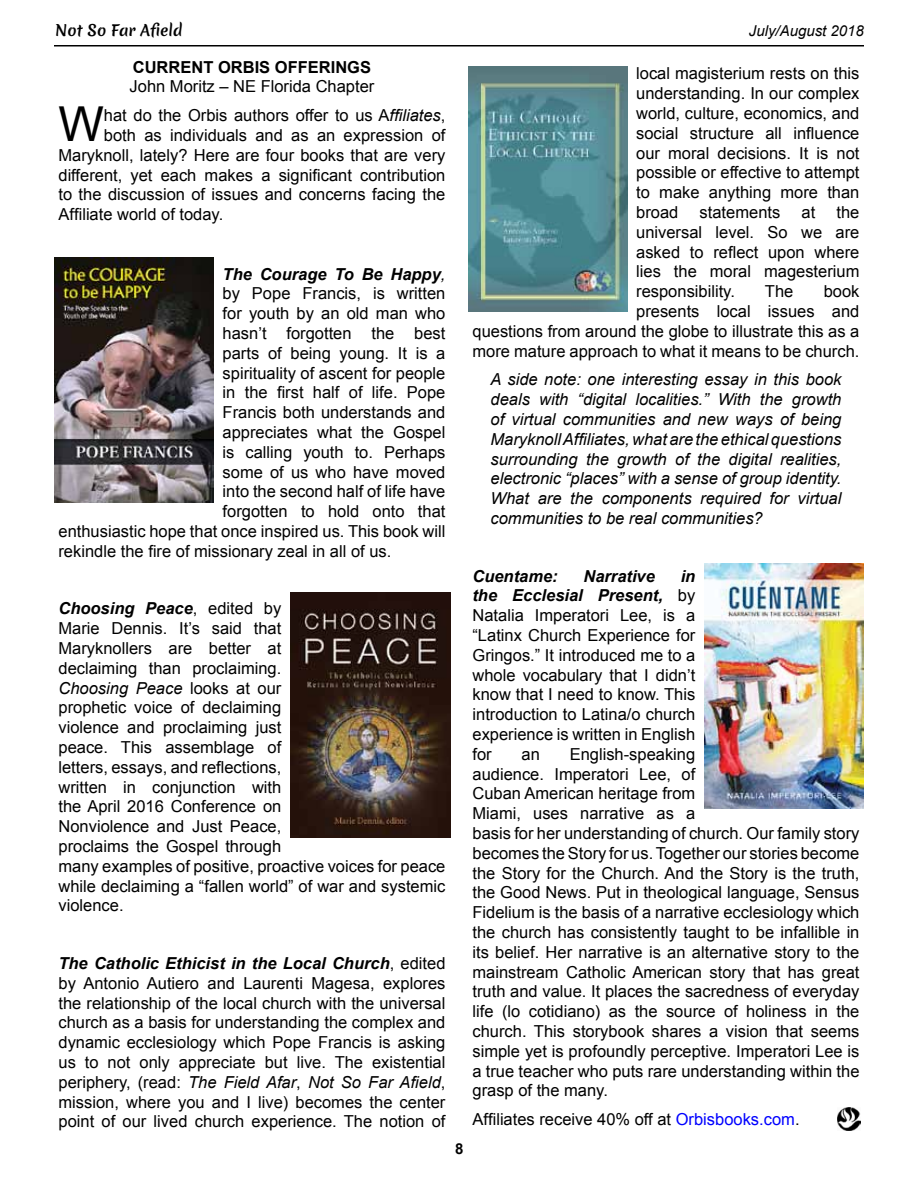
<style>
.page{position:relative;width:918px;height:1188px;background:#fff}
.page>*{position:absolute;margin:0;border:0;box-sizing:border-box;transform-origin:0 0}
.t1{font:48.15px "Arial";color:#000}
.t2{font:16.5px/19.8px "Arial";color:#000;text-align:justify}
.t3{font:italic 16.5px/19.8px "Arial";color:#000;text-align:justify}
.t4{font:italic 700 16.5px "Arial";color:#000}
.t5{font:700 16.5px "Arial";color:#000}
.t6{font:italic 15px "Arial";color:#000}
.t7{font:15px "Merienda One";color:#000}
.t8{font:700 15px "Arial";color:#000}
.s1{font-style:italic}
.s2{font-weight:400}
.s3{font-weight:700;font-style:italic}
.s4{color:#00f}
</style>
<div class="page">
<hr style="left:54px;top:45px;width:810px;height:1px;background:#000">
<img style="left:290px;top:593px;width:160px;height:245px">
<img style="left:54px;top:258px;width:160px;height:245px">
<img style="left:704px;top:563px;width:160px;height:245px">
<img style="left:468px;top:66px;width:159px;height:245px">
<img style="left:838px;top:1108px;width:22px;height:23px">
<p class="t7" style="left:55px;top:19px;width:129px">Not So Far Afield</p>
<p class="t6" style="left:749px;top:21px;width:117px">July/August 2018</p>
<p class="t5" style="left:133px;top:56px;width:154px">CURRENT ORBIS OFF</p>
<p class="t5" style="left:308px;top:56px;width:65px">ERINGS</p>
<p class="t2" style="left:130px;top:77px;width:246px">John Moritz – NE Florida Chapter</p>
<h1 class="t1" style="left:58px;top:93px;width:47px">W</h1>
<p class="t2" style="left:104px;top:106px;width:343px">hat do the Orbis authors offer to us A<span class="s1">ffiliates</span>,</p>
<p class="t2" style="left:104px;top:125px;width:343px">both as individuals and as an expression of</p>
<p class="t2" style="left:58px;top:145px;width:388px">Maryknoll, lately? Here are four books that are very</p>
<p class="t2" style="left:58px;top:165px;width:388px">different, yet each makes a significant contribution</p>
<p class="t2" style="left:58px;top:185px;width:388px">to the discussion of issues and concerns facing the</p>
<p class="t2" style="left:58px;top:205px;width:166px">Affiliate world of today.</p>
<p class="t4" style="left:223px;top:263px;width:224px">The Courage To Be Happy<span class="s2">,</span></p>
<p class="t2" style="left:223px;top:284px;width:224px">by Pope Francis, is written</p>
<p class="t2" style="left:223px;top:304px;width:224px">for youth by an old man who</p>
<p class="t2" style="left:223px;top:323px;width:224px">hasn’t forgotten the best</p>
<p class="t2" style="left:223px;top:343px;width:224px">parts of being young. It is a</p>
<p class="t2" style="left:223px;top:363px;width:224px">spirituality of ascent for people</p>
<p class="t2" style="left:223px;top:383px;width:224px">in the first half of life. Pope</p>
<p class="t2" style="left:223px;top:403px;width:224px">Francis both understands and</p>
<p class="t2" style="left:223px;top:422px;width:224px">appreciates what the Gospel</p>
<p class="t2" style="left:223px;top:442px;width:224px">is calling youth to. Perhaps</p>
<p class="t2" style="left:223px;top:462px;width:224px">some of us who have moved</p>
<p class="t2" style="left:223px;top:482px;width:224px">into the second half of life have</p>
<p class="t2" style="left:223px;top:502px;width:224px">forgotten to hold onto that</p>
<p class="t2" style="left:58px;top:521px;width:389px">enthusiastic hope that once inspired us. This book will</p>
<p class="t2" style="left:58px;top:541px;width:334px">rekindle the fire of missionary zeal in all of us.</p>
<p class="t2" style="left:58px;top:599px;width:388px;text-align:left"><span class="s3">Choosing Peace</span>, edited by<br>Marie Dennis. It’s said that<br>Maryknollers are better at<br>declaiming than proclaiming.<br><span class="s1">Choosing Peace</span> looks at our<br>prophetic voice of declaiming<br>violence and proclaiming just<br>peace. This assemblage of<br>letters, essays, and reflections,<br>written in conjunction with<br>the April 2016 Conference on<br>Nonviolence and Just Peace,<br>proclaims the Gospel through<br>many examples of positive, proactive voices for peace while declaiming a “fallen world” of war and systemic violence.</p>
<p class="t2" style="left:58px;top:953px;width:389px"><span class="s3">The Catholic Ethicist in the Local Church</span>, edited by Antonio Autiero and Laurenti Magesa, explores the relationship of the local church with the universal church as a basis for understanding the complex and dynamic ecclesiology which Pope Francis is asking us to not only appreciate but live. The existential periphery, (read: <span class="s1">The Field Afar</span>, <span class="s1">Not So Far Afield</span>, mission, where you and I live) becomes the center point of our lived church experience. The notion of</p>
<p class="t8" style="left:455px;top:1139px;width:10px">8</p>
<p class="t2" style="left:636px;top:64px;width:225px">local magisterium rests on this understanding. In our complex world, culture, economics, and social structure all influence our moral decisions. It is not possible or effective to attempt to make anything more than broad</p>
<p class="t2" style="left:636px;top:202px;width:225px;text-indent:200px">the universal level. So we are asked to reflect upon where lies the moral magesterium responsibility.</p>
<p class="t2" style="left:700px;top:202px;width:82px">statements</p>
<p class="t2" style="left:802px;top:202px;width:15px">at</p>
<p class="t2" style="left:472px;top:282px;width:389px;text-align:right">book<br>presents local issues and<br>questions from around the globe to illustrate this as a more mature approach to what it means to be church.</p>
<p class="t3" style="left:490px;top:370px;width:353px">A side note: one interesting essay in this book deals with “digital localities.” With the growth of virtual communities and new ways of being Maryknoll Affiliates, what are the ethical questions surrounding the growth of the digital realities, electronic “places” with a sense of group identity.<br>What are the components required for virtual communities to be real communities?</p>
<p class="t2" style="left:765px;top:282px;width:30px">The</p>
<p class="t4" style="left:472px;top:565px;width:87px">Cuentame:</p>
<p class="t4" style="left:583px;top:565px;width:73px">Narrative</p>
<p class="t2" style="left:472px;top:566px;width:224px;text-indent:208px"><span class="s3">in the Ecclesial Present,</span> by Natalia Imperatori Lee, is a “Latinx Church Experience for Gringos.” It introduced me to a whole vocabulary that I didn’t know that I need to know. This introduction to Latina/o church experience is written in English for</p>
<p class="t2" style="left:472px;top:744px;width:389px;text-align:left;text-indent:97px">English-speaking<br>audience. Imperatori Lee, of<br>Cuban American heritage from<br>Miami, uses narrative as a<br>basis for her understanding of church. Our family story becomes the Story for us. Together our stories become the Story for the Church. And the Story is the truth, the Good News. Put in theological language, Sensus Fidelium is the basis of a narrative ecclesiology which the church has consistently taught to be infallible in its belief. Her narrative is an alternative story to the mainstream Catholic American story that has great truth and value. It places the sacredness of everyday life (lo cotidiano) as the source of holiness in the church. This storybook shares a vision that seems simple yet is profoundly perceptive. Imperatori Lee is a true teacher who puts rare understanding within the grasp of the many.</p>
<p class="t2" style="left:472px;top:1110px;width:329px">Affiliates receive 40% off at <span class="s4">Orbisbooks.com</span>.</p>
<p class="t2" style="left:522px;top:744px;width:20px">an</p>
</div>
